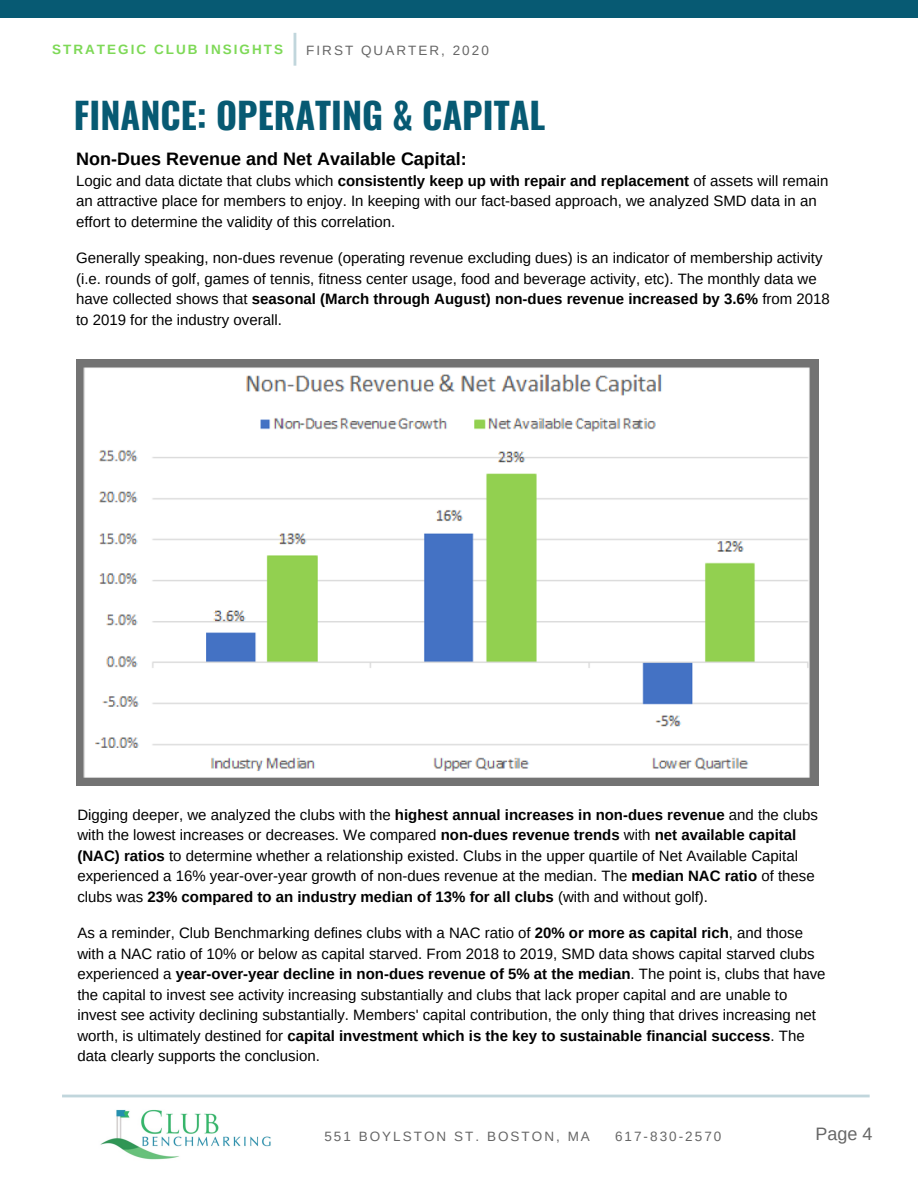
<style>
.page{position:relative;width:918px;height:1188px;background:#fff}
.page>*{position:absolute;margin:0;border:0;box-sizing:border-box;transform-origin:0 0}
.t1{font:700 36px "Oswald";color:#075a73}
.t2{font:700 18px "Arimo";color:#000}
.t3{font:18px "Arimo";color:#666}
.t4{font:15px/20.4px "Arimo";color:#000}
.t5{font:13.5px "Arimo";letter-spacing:.15em;color:#666}
.t6{font:700 13.5px "Arimo";letter-spacing:.15em;color:#7ed957}
.s1{font-weight:700}
</style>
<div class="page">
<svg style="left:294px;top:33px;width:2px;height:33px"></svg>
<img style="left:100px;top:1109px;width:171px;height:51px">
<hr style="left:62px;top:1095px;width:808px;height:2px;background:#c1d6dc">
<div style="left:76px;top:360px;width:742px;height:426px;background:#737373"></div>
<img style="left:83px;top:368px;width:727px;height:409px">
<div style="left:0;top:0;width:918px;height:18px;background:#075a73"></div>
<p class="t6" style="left:52px;top:42px;width:232px">STRATEGIC CLUB INSIGHTS</p>
<p class="t5" style="left:306px;top:42px;width:184px">FIRST QUARTER, 2020</p>
<h1 class="t1" style="left:74px;top:87px;width:473px">FINANCE: OPERATING &amp; CAPITAL</h1>
<p class="t2" style="left:76px;top:149px;width:392px">Non-Dues Revenue and Net Available Capital:</p>
<p class="t4" style="left:76px;top:170px;width:754px">Logic and data dictate that clubs which <span class="s1">consistently keep up with repair and replacement</span> of assets will remain an attractive place for members to enjoy. In keeping with our fact-based approach, we analyzed SMD data in an effort to determine the validity of this correlation.</p>
<p class="t4" style="left:76px;top:248px;width:755px">Generally speaking, non-dues revenue (operating revenue excluding dues) is an indicator of membership activity (i.e. rounds of golf, games of tennis, fitness center usage, food and beverage activity, etc). The monthly data we have collected shows that <span class="s1">seasonal (March through August) non-dues revenue increased by 3.6%</span> from 2018 to 2019 for the industry overall.</p>
<p class="t4" style="left:77px;top:805px;width:742px">Digging deeper, we analyzed the clubs with the <span class="s1">highest annual increases in non-dues revenue</span> and the clubs with the lowest increases or decreases. We compared <span class="s1">non-dues revenue trends</span> with <span class="s1">net available capital (NAC) ratios</span> to determine whether a relationship existed. Clubs in the upper quartile of Net Available Capital experienced a 16% year-over-year growth of non-dues revenue at the median. The <span class="s1">median NAC ratio</span> of these clubs was <span class="s1">23% compared to an industry median of 13% for all clubs</span> (with and without golf).</p>
<p class="t4" style="left:77px;top:923px;width:750px">As a reminder, Club Benchmarking defines clubs with a NAC ratio of <span class="s1">20% or more as capital rich</span>, and those with a NAC ratio of 10% or below as capital starved. From 2018 to 2019, SMD data shows capital starved clubs experienced a <span class="s1">year-over-year decline in non-dues revenue of 5% at the median</span>. The point is, clubs that have the capital to invest see activity increasing substantially and clubs that lack proper capital and are unable to invest see activity declining substantially. Members' capital contribution, the only thing that drives increasing net worth, is ultimately destined for <span class="s1">capital investment which is the key to sustainable financial success</span>. The data clearly supports the conclusion.</p>
<p class="t5" style="left:324px;top:1128px;width:267px">551 BOYLSTON ST. BOSTON, MA</p>
<p class="t5" style="left:615px;top:1128px;width:108px">617-830-2570</p>
<p class="t3" style="left:815px;top:1124px;width:59px">Page 4</p>
</div>
